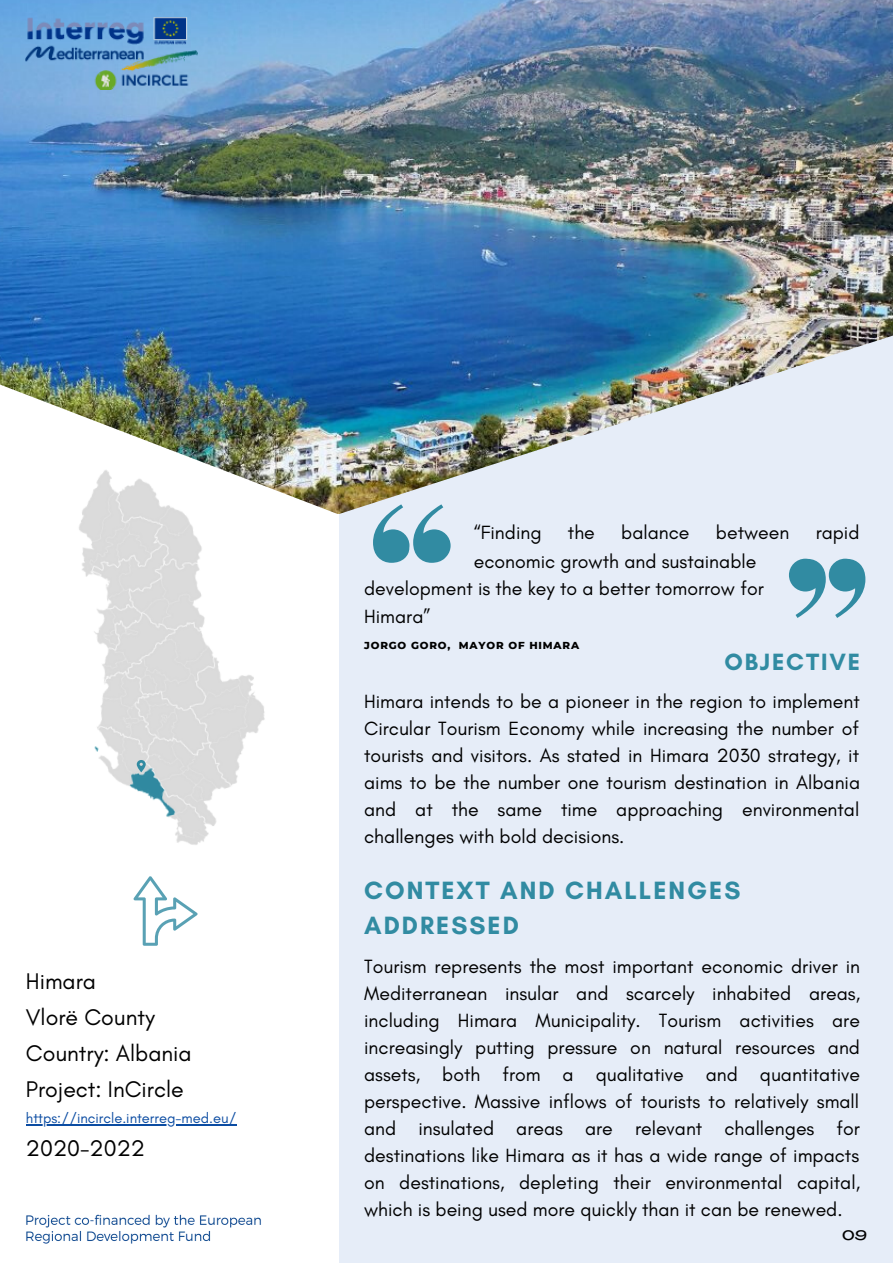
<style>
.page{position:relative;width:893px;height:1264px;background:#fff}
.page>*{position:absolute;margin:0;border:0;box-sizing:border-box;transform-origin:0 0}
.t1{font:700 25.5px/34.8px "Glacial Indifference";letter-spacing:.08em;color:#318ba2}
.t2{font:700 24px "Glacial Indifference";letter-spacing:.08em;color:#318ba2}
.t3{font:23.1px/36px "Glacial Indifference";color:#000}
.t4{font:19.5px/27px "Glacial Indifference";color:#000;text-align:justify}
.t5{font:14.7px "Glacial Indifference";color:#0b4ca2}
.t6{font:500 13.5px "Agrandir Grand";color:#000}
.t7{font:800 10.35px "Montserrat";letter-spacing:.08em;color:#000}
</style>
<div class="page">
<div style="left:0;top:0;width:892px;height:1262px;background:#e6edf8"></div>
<img style="left:0;top:0;width:892px;height:374px">
<img style="left:0;top:374px;width:336px;height:140px">
<img style="left:336px;top:330px;width:556px;height:185px">
<div style="left:0;top:514px;width:338px;height:748px;background:#fff"></div>
<svg style="left:373px;top:504px;width:77px;height:59px"></svg>
<svg style="left:789px;top:558px;width:76px;height:60px"></svg>
<div style="left:0;top:507px;width:312px;height:36px;background:#fff"></div>
<img style="left:55px;top:448px;width:235px;height:397px">
<svg style="left:137px;top:760px;width:9px;height:12px"></svg>
<hr style="left:26px;top:1124px;width:210px;height:1px;background:#0b4ca2">
<img style="left:26px;top:17px;width:172px;height:73px">
<svg style="left:133px;top:876px;width:64px;height:69px"></svg>
<img style="left:26px;top:1214px;width:235px;height:30px">
<p class="t3" style="left:26px;top:963px;width:167px">Himara<br>Vlorë County<br>Country: Albania<br>Project: InCircle</p>
<p class="t5" style="left:26px;top:1109px;width:212px">https://incircle.interreg-med.eu/</p>
<p class="t3" style="left:26px;top:1129px;width:121px">2020-2022</p>
<p class="t4" style="left:473px;top:519px;width:69px">“Finding</p>
<p class="t4" style="left:568px;top:519px;width:28px">the</p>
<p class="t4" style="left:621px;top:519px;width:70px">balance</p>
<p class="t4" style="left:715px;top:519px;width:75px">between</p>
<p class="t4" style="left:815px;top:519px;width:45px">rapid</p>
<p class="t4" style="left:364px;top:548px;width:401px;text-align:left;text-indent:110px">economic growth and sustainable development is the key to a better tomorrow for<br>Himara”</p>
<p class="t7" style="left:364px;top:638px;width:216px">JORGO GORO, MAYOR OF HIMARA</p>
<p class="t2" style="left:724px;top:647px;width:137px">OBJECTIVE</p>
<p class="t4" style="left:364px;top:687px;width:497px">Himara intends to be a pioneer in the region to implement Circular Tourism Economy while increasing the number of tourists and visitors. As stated in Himara 2030 strategy, it aims to be the number one tourism destination in Albania and at the same time approaching environmental challenges with bold decisions.</p>
<h1 class="t1" style="left:364px;top:873px;width:377px">CONTEXT AND CHALLENGES<br>ADDRESSED</h1>
<p class="t4" style="left:364px;top:952px;width:497px">Tourism represents the most important economic driver in Mediterranean insular and scarcely inhabited areas, including Himara Municipality. Tourism activities are increasingly putting pressure on natural resources and assets, both from a qualitative and quantitative perspective. Massive inflows of tourists to relatively small and insulated areas are relevant challenges for destinations like Himara as it has a wide range of impacts on destinations, depleting their environmental capital, which is being used more quickly than it can be renewed.</p>
<p class="t6" style="left:842px;top:1229px;width:26px">09</p>
</div>
